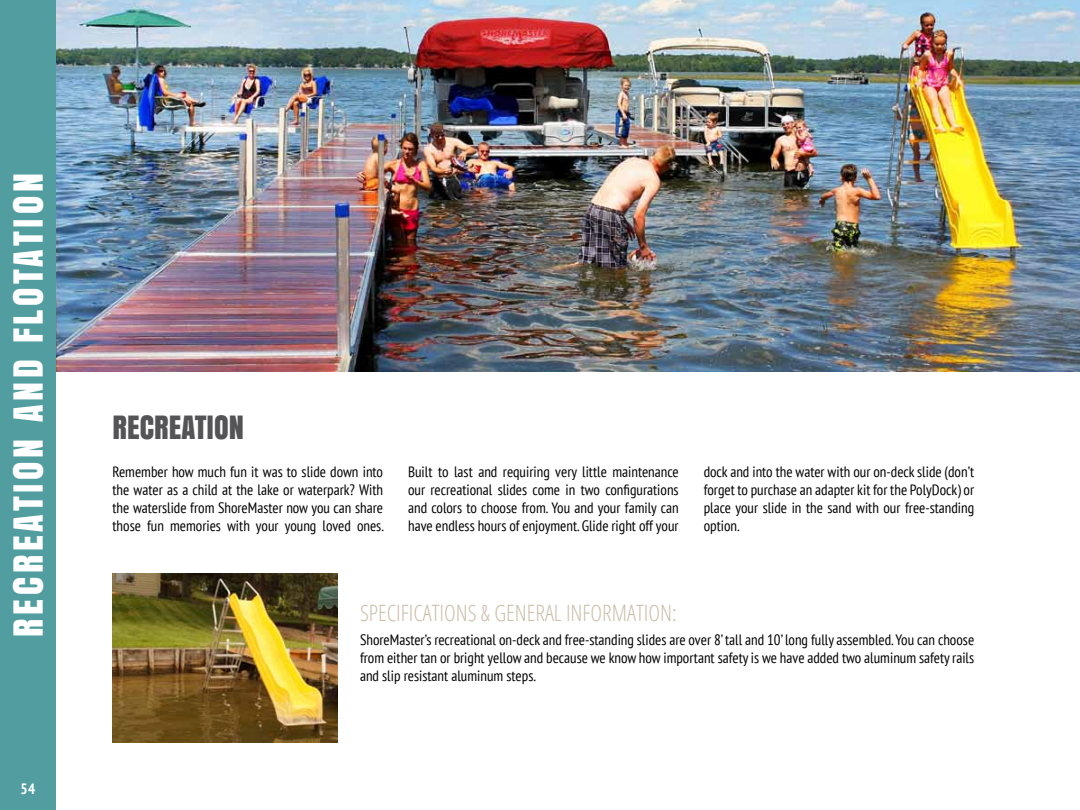
<style>
.page{position:relative;width:1080px;height:810px;background:#fff}
.page>*{position:absolute;margin:0;border:0;box-sizing:border-box;transform-origin:0 0}
.t1{font:37.5px "Anton";letter-spacing:.1em;color:#fff}
.t2{font:30px "Anton";color:#545456}
.t3{font:300 condensed 22.5px "Open Sans";color:#cbbda9}
.t4{font:condensed 15px/18px "PT Sans";color:#000;text-align:justify}
.t5{font:700 condensed 15px "PT Sans";color:#fff}
</style>
<div class="page">
<img style="left:112px;top:574px;width:226px;height:168px">
<img style="left:56px;top:0;width:1024px;height:371px">
<div style="left:0;top:0;width:56px;height:810px;background:#519d9f"></div>
<h1 class="t1" style="left:-1px;top:637px;width:465px;rotate:-90deg">RECREATION AND FLOTATION</h1>
<p class="t5" style="left:20px;top:779px;width:17px">54</p>
<h2 class="t2" style="left:112px;top:404px;width:133px">RECREATION</h2>
<p class="t4" style="left:112px;top:462px;width:273px">Remember how much fun it was to slide down into the water as a child at the lake or waterpark? With the waterslide from ShoreMaster now you can share those fun memories with your young loved ones.</p>
<p class="t4" style="left:408px;top:462px;width:272px">Built to last and requiring very little maintenance our recreational slides come in two configurations and colors to choose from. You and your family can have endless hours of enjoyment. Glide right off your</p>
<p class="t4" style="left:704px;top:462px;width:272px">dock and into the water with our on-deck slide (don’t forget to purchase an adapter kit for the PolyDock) or place your slide in the sand with our free-standing option.</p>
<h3 class="t3" style="left:360px;top:598px;width:318px">SPECIFICATIONS &amp; GENERAL INFORMATION:</h3>
<p class="t4" style="left:360px;top:631px;width:616px">ShoreMaster’s recreational on-deck and free-standing slides are over 8’ tall and 10’ long fully assembled. You can choose from either tan or bright yellow and because we know how important safety is we have added two aluminum safety rails and slip resistant aluminum steps.</p>
</div>
